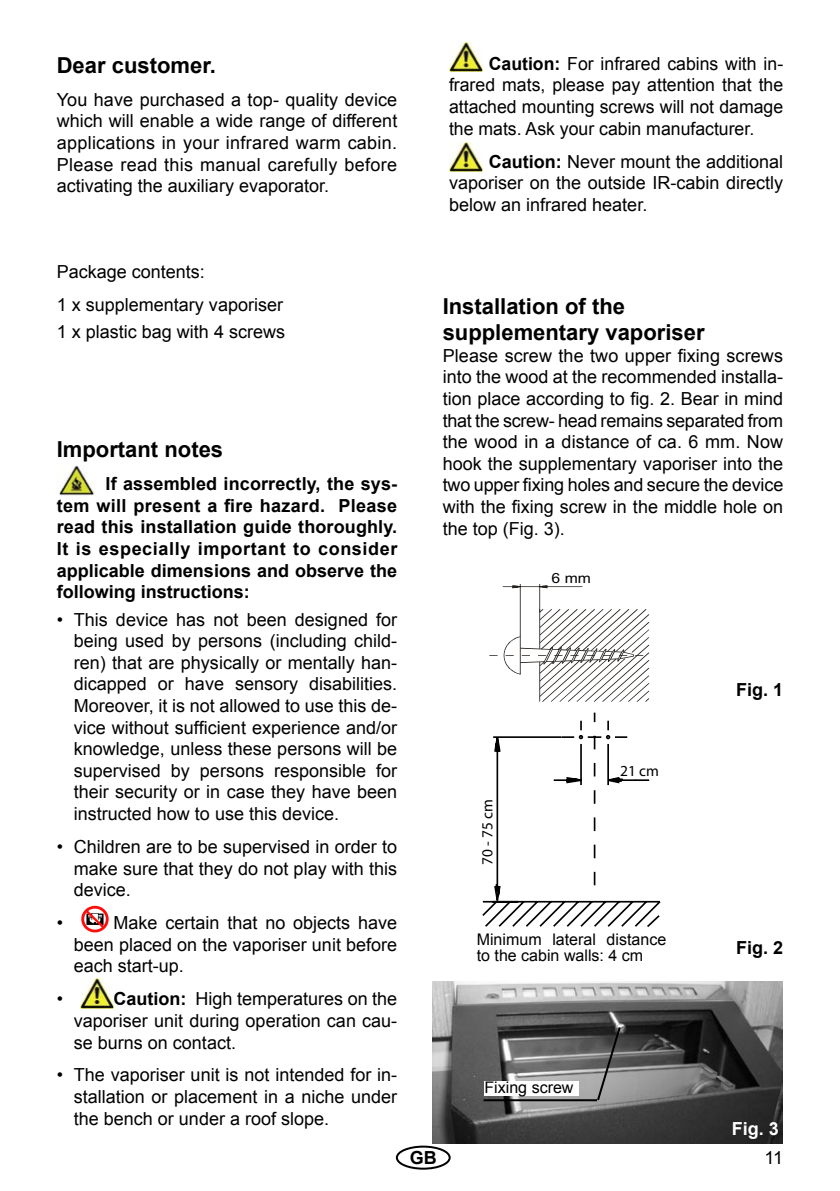
<style>
.page{position:relative;width:840px;height:1191px;background:#fff}
.page>*{position:absolute;margin:0;border:0;box-sizing:border-box;transform-origin:0 0}
.Titel_2_Index_en{font:700 22px/26.4px "Arial";color:#000}
.Titel{font:700 22px "Arial";color:#000}
.Hängender_Einzug{font:18px/21.6px "Arial";color:#000;text-align:justify}
.Fliesstext{font:18px/21.6px "Arial";color:#000;text-align:justify}
.Fliesstext-2{font:700 18px/21.6px "Arial";color:#000;text-align:justify}
.Titel-2{font:18px "Arial";color:#000}
.Abb{font:700 18px "Arial";color:#000}
.Abb-2{font:700 18px "Arial";color:#fff}
.Titel-3{font:700 18px "Arial";color:#000}
.Abb-3{font:18px "Arial";color:#000}
.Bildlegende{font:16px/16px "Arial";color:#000}
.t1{font:15.4px "Myriad";color:#000}
.t2{font:14px "Arial";color:#000;scale:1.12 1}
.s1{font-weight:700}
</style>
<div class="page">
<div style="left:395px;top:1145px;width:55px;height:24px;border:2px solid #000;border-radius:50%"></div>
<svg style="left:489px;top:584px;width:160px;height:118px"></svg>
<img style="left:59px;top:465px;width:37px;height:31px">
<svg style="left:81px;top:905px;width:28px;height:28px"></svg>
<img style="left:80px;top:979px;width:33px;height:29px">
<img style="left:449px;top:42px;width:33px;height:30px">
<img style="left:449px;top:142px;width:33px;height:29px">
<svg style="left:482px;top:712px;width:178px;height:215px"></svg>
<img style="left:432px;top:981px;width:350px;height:162px">
<svg style="left:595px;top:1025px;width:27px;height:77px;background:#6d6d6d"></svg>
<hr style="left:483px;top:1099px;width:113px;height:2px;background:#000">
<div style="left:484px;top:1081px;width:95px;height:14px;background:#fff"></div>
<p class="Titel" style="left:57px;top:50px;width:160px">Dear customer.</p>
<p class="Fliesstext" style="left:57px;top:89px;width:342px">You have purchased a top- quality device which will enable a wide range of different applications in your infrared warm cabin.<br>Please read this manual carefully before activating the auxiliary evaporator.</p>
<p class="Hängender_Einzug" style="left:449px;top:53px;width:335px;text-indent:40px"><span class="s1">Caution:</span> For infrared cabins with in&shy;frared mats, please pay attention that the attached mounting screws will not damage the mats. Ask your cabin manufacturer.</p>
<p class="Hängender_Einzug" style="left:449px;top:151px;width:335px;text-indent:40px"><span class="s1">Caution:</span> Never mount the additional vaporiser on the outside IR-cabin directly below an infrared heater.</p>
<p class="Titel-2" style="left:57px;top:260px;width:150px">Package contents:</p>
<p class="Hängender_Einzug" style="left:57px;top:294px;width:228px">1 x supplementary vaporiser</p>
<p class="Hängender_Einzug" style="left:57px;top:321px;width:230px">1 x plastic bag with 4 screws</p>
<p class="Titel_2_Index_en" style="left:57px;top:437px;width:168px">Important notes</p>
<p class="Fliesstext-2" style="left:57px;top:474px;width:342px;text-indent:49px">If assembled incorrectly, the sys&shy;tem will present a fire hazard. Please read this installation guide thoroughly.<br>It is especially important to consider applicable dimensions and observe the following instructions:</p>
<p class="Hängender_Einzug" style="left:74px;top:608px;width:325px;text-indent:-17px">• This device has not been designed for being used by persons (including child&shy;ren) that are physically or mentally han&shy;dicapped or have sensory disabilities.<br>Moreover, it is not allowed to use this de&shy;vice without sufficient experience and/or knowledge, unless these persons will be supervised by persons responsible for their security or in case they have been instructed how to use this device.</p>
<p class="Hängender_Einzug" style="left:74px;top:836px;width:325px;text-indent:-17px">• Children are to be supervised in order to make sure that they do not play with this device.</p>
<p class="Hängender_Einzug" style="left:57px;top:912px;width:8px">•</p>
<p class="Hängender_Einzug" style="left:74px;top:912px;width:325px;text-indent:40px">Make certain that no objects have been placed on the vaporiser unit before each start-up.</p>
<p class="Hängender_Einzug" style="left:57px;top:988px;width:8px">•</p>
<p class="Hängender_Einzug" style="left:74px;top:988px;width:325px;text-indent:40px"><span class="s1">Caution:</span> High temperatures on the vaporiser unit during operation can cau&shy;se burns on contact.</p>
<p class="Hängender_Einzug" style="left:74px;top:1064px;width:325px;text-indent:-17px">• The vaporiser unit is not intended for in&shy;stallation or placement in a niche under the bench or under a roof slope.</p>
<p class="Titel_2_Index_en" style="left:442px;top:293px;width:263px">Installation of the supplementary vaporiser</p>
<p class="Fliesstext" style="left:442px;top:345px;width:342px">Please screw the two upper fixing screws into the wood at the recommended installa&shy;tion place according to fig. 2. Bear in mind that the screw- head remains separated from the wood in a distance of ca. 6 mm. Now hook the supplementary vaporiser into the two upper fixing holes and secure the device with the fixing screw in the middle hole on the top (Fig. 3).</p>
<p class="t2" style="left:551px;top:570px;width:37px">6 mm</p>
<p class="t1" style="left:479px;top:864px;width:67px;rotate:-90deg">70 - 75 cm</p>
<p class="t1" style="left:620px;top:763px;width:40px">21 cm</p>
<p class="Bildlegende" style="left:476px;top:932px;width:191px">Minimum lateral distance to the cabin walls: 4 cm</p>
<p class="Bildlegende" style="left:484px;top:1079px;width:90px">Fixing screw</p>
<p class="Abb" style="left:735px;top:678px;width:49px">Fig. 1</p>
<p class="Abb" style="left:735px;top:935px;width:49px">Fig. 2</p>
<p class="Abb-2" style="left:731px;top:1116px;width:49px">Fig. 3</p>
<p class="Titel-3" style="left:409px;top:1145px;width:28px">GB</p>
<p class="Abb-3" style="left:764px;top:1146px;width:20px">11</p>
</div>
